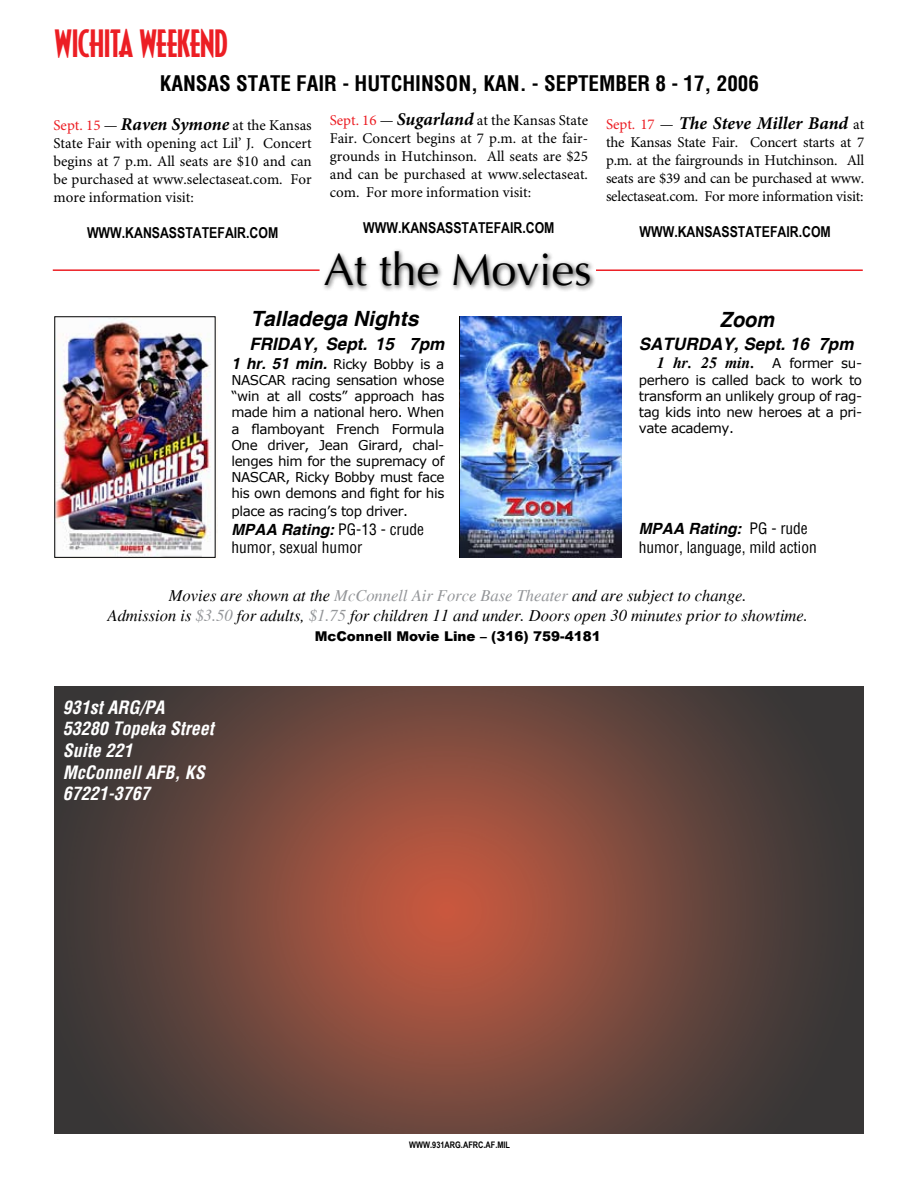
<style>
.page{position:relative;width:918px;height:1188px;background:#fff}
.page>*{position:absolute;margin:0;border:0;box-sizing:border-box;transform-origin:0 0}
.t1{font:45px "Optima";color:#000}
.t2{font:36px "Decotura ICG";letter-spacing:-.01em;color:#ec1e24}
.t3{font:700 condensed 21px "Helvetica";color:#000}
.t4{font:italic 700 21px "Helvetica";color:#000}
.t5{font:italic 700 21px "Helvetica";color:#000;scale:.95 1}
.t6{font:italic 700 condensed 18px/21.6px "Helvetica";color:#fff}
.t7{font:italic 700 18px "Minion Pro";color:#000}
.t8{font:italic 700 17.1px "Helvetica";color:#000}
.t9{font:italic 16.5px/19.8px "Times";color:#000;text-align:center}
.t10{font:condensed 15.45px/18.6px "Helvetica";color:#000}
.t11{font:italic 700 15.45px "Cg Times";color:#000}
.t12{font:15px/18px "Minion Pro";color:#000;text-align:justify}
.t13{font:700 15px "Arial Narrow";color:#000}
.t14{font:13.5px/16.2px "MS Reference Sans Serif";letter-spacing:-.03em;color:#000;text-align:justify}
.t15{font:900 13.5px "Arial";color:#000}
.t16{font:700 9px "Arial Narrow";color:#000}
.s1{color:#ec1e24}
.s2{font-weight:700;font-style:italic;font-size:18px}
.s3{font-weight:400;font-style:normal;font-size:15px;color:#ec1e24}
.s4{font-weight:400;font-style:normal;font-size:15px}
.s5{font-family:"MS Reference Sans Serif";font-weight:400;font-style:normal;font-size:13.5px}
.s6{font-family:"Helvetica";font-weight:700;font-style:italic;font-size:15.45px}
.s7{font-weight:700;font-style:italic;font-stretch:normal}
.s8{color:#939598}
</style>
<div class="page">
<hr style="left:53px;top:269px;width:267px;height:2px;background:#ec1e24">
<div style="left:322px;top:248px;width:275px;height:44px;background:#000;opacity:.83"></div>
<hr style="left:596px;top:269px;width:267px;height:2px;background:#ec1e24">
<img style="left:54px;top:686px;width:809px;height:448px">
<img style="left:56px;top:318px;width:155px;height:238px">
<div style="left:54px;top:316px;width:162px;height:242px;border:1px solid #000"></div>
<img style="left:460px;top:316px;width:161px;height:242px">
<h2 class="t2" style="left:55px;top:21px;width:175px">WICHITA WEEKEND</h2>
<h3 class="t3" style="left:160px;top:69px;width:100px">KAN SAS STATE</h3>
<h3 class="t3" style="left:296px;top:69px;width:464px">FAIR - HUTCHIN SON , KAN . - SEPTEMBER 8 - 17, 2006</h3>
<p class="t12" style="left:54px;top:117px;width:260px"><span class="s1">Sept. 15</span> — <span class="s2">Raven Symone</span> at the Kansas State Fair with opening act Lil’ J. Concert begins at 7 p.m. All seats are $10 and can be purchased at www.selectaseat.com. For more information visit:</p>
<p class="t13" style="left:87px;top:221px;width:193px">WWW.KANSASSTATEFAIR.COM</p>
<p class="t12" style="left:330px;top:112px;width:260px"><span class="s1">Sept. 16</span> — <span class="s2">Sugarland</span> at the Kansas State Fair. Concert begins at 7 p.m. at the fair&shy;grounds in Hutchinson. All seats are $25 and can be purchased at www.selectaseat. com. For more information visit:</p>
<p class="t13" style="left:363px;top:216px;width:193px">WWW.KANSASSTATEFAIR.COM</p>
<h1 class="t1" style="left:324px;top:241px;width:269px">At the Movies</h1>
<p class="t7" style="left:606px;top:112px;width:260px"><span class="s3">Sept. 17</span> <span class="s4">—</span> The Steve Miller Band <span class="s4">at</span></p>
<p class="t12" style="left:606px;top:133px;width:260px">the Kansas State Fair. Concert starts at 7 p.m. at the fairgrounds in Hutchinson. All seats are $39 and can be purchased at www. selectaseat.com. For more information visit:</p>
<p class="t13" style="left:640px;top:220px;width:193px">WWW.KANSASSTATEFAIR.COM</p>
<h3 class="t4" style="left:250px;top:306px;width:170px">Talladega Nights</h3>
<h3 class="t5" style="left:720px;top:307px;width:59px">Zoom</h3>
<p class="t8" style="left:639px;top:333px;width:216px">SATURDAY, Sept. 16 7pm</p>
<p class="t11" style="left:657px;top:354px;width:207px">1 hr. 25 min. <span class="s5">A former su-</span></p>
<p class="t14" style="left:639px;top:371px;width:225px">perhero is called back to work to transform an unlikely group of rag&shy;tag kids into new heroes at a pri&shy;vate academy.</p>
<p class="t8" style="left:249px;top:334px;width:197px">FRIDAY, Sept. 15 7pm</p>
<p class="t14" style="left:231px;top:355px;width:215px"><span class="s6">1 hr. 51 min.</span> Ricky Bobby is a NASCAR racing sensation whose “win at all costs” approach has made him a national hero. When a flamboyant French Formula One driver, Jean Girard, chal&shy;lenges him for the supremacy of NASCAR, Ricky Bobby must face his own demons and fight for his</p>
<p class="t14" style="left:231px;top:503px;width:178px">place as racing’s top driver.</p>
<p class="t10" style="left:231px;top:520px;width:194px"><span class="s7">MPAA Rating:</span> PG-13 - crude humor, sexual humor</p>
<p class="t10" style="left:639px;top:519px;width:180px"><span class="s7">MPAA Rating:</span> PG - rude humor, language, mild action</p>
<p class="t9" style="left:108px;top:586px;width:702px">Movies are shown at the <span class="s8">McConnell Air Force Base Theater</span> and are subject to change.<br>Admission is <span class="s8">$3.50</span> for adults, <span class="s8">$1.75</span> for children 11 and under. Doors open 30 minutes prior to showtime.</p>
<p class="t15" style="left:315px;top:626px;width:288px">McConnell Movie Line – (316) 759-4181</p>
<p class="t6" style="left:63px;top:696px;width:153px">931st ARG/PA<br>53280 Topeka Street<br>Suite 221<br>McConnell AFB, KS<br>67221-3767</p>
<p class="t16" style="left:409px;top:1138px;width:100px">WWW.931ARG.AFRC.AF.MIL</p>
</div>
